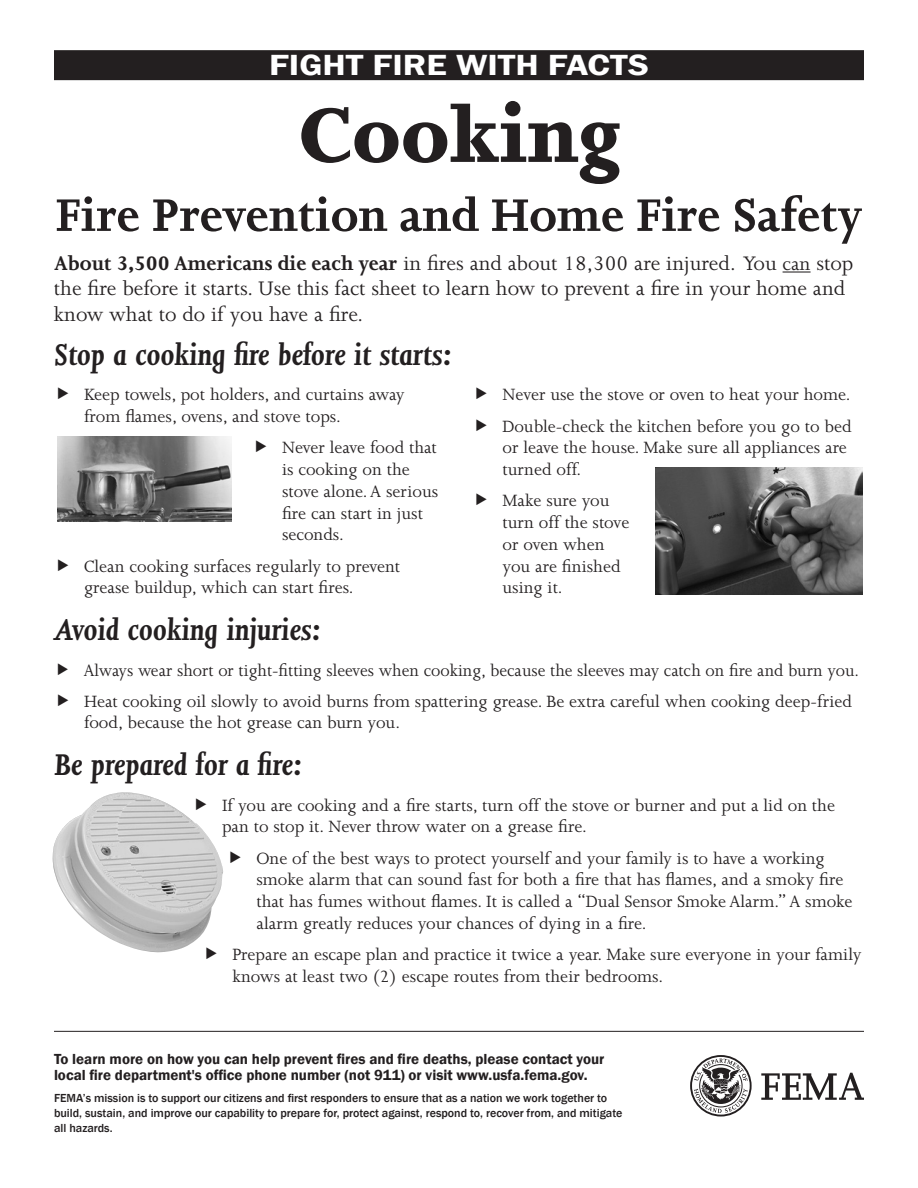
<style>
.page{position:relative;width:918px;height:1188px;background:#fff}
.page>*{position:absolute;margin:0;border:0;box-sizing:border-box;transform-origin:0 0}
.t1{font:800 88.5px "Joanna MT Std";color:#231f20}
.t2{font:700 52.5px "Joanna MT Std";color:#231f20}
.t3{font:italic 700 34.5px "Joanna MT Std";color:#231f20}
.t4{font:600 30px "Franklin Gothic";color:#fff;scale:1.2 1}
.t5{font:22.5px/25.5px "Joanna MT Std";color:#231f20}
.t6{font:18.75px/21.8px "Joanna MT Std";color:#231f20}
.t7{font:600 15px/16.5px "Franklin Gothic";color:#231f20}
.t8{font:500 12px/15px "Franklin Gothic";color:#231f20}
.s1{font-weight:700}
.s2{font-size:21px}
</style>
<div class="page">
<hr style="left:783px;top:271px;width:28px;height:2px;background:#231f20">
<hr style="left:54px;top:1031px;width:810px;height:1px;background:#231f20">
<div style="left:54px;top:50px;width:810px;height:30px;background:#231f20"></div>
<img style="left:57px;top:436px;width:175px;height:86px">
<img style="left:656px;top:467px;width:206px;height:127px">
<img style="left:53px;top:792px;width:170px;height:161px">
<svg style="left:761px;top:1073px;width:103px;height:27px"></svg>
<svg style="left:690px;top:1055px;width:62px;height:62px"></svg>
<svg style="left:196px;top:798px;width:10px;height:12px"></svg>
<svg style="left:207px;top:947px;width:10px;height:6px"></svg>
<p class="t4" style="left:269px;top:47px;width:318px">FIGHT FIRE WITH FACTS</p>
<p class="t1" style="left:299px;top:87px;width:322px">Cooking</p>
<p class="t2" style="left:55px;top:187px;width:809px">Fire Prevention and Home Fire Safety</p>
<p class="t5" style="left:54px;top:251px;width:801px"><span class="s1">About 3,500 Americans die each year</span> in fires and about 18,300 are injured. You <span class="s2">can</span> stop the fire before it starts. Use this fact sheet to learn how to prevent a fire in your home and know what to do if you have a fire.</p>
<p class="t3" style="left:54px;top:336px;width:399px">Stop a cooking fire before it starts:</p>
<p class="t6" style="left:84px;top:384px;width:322px">Keep towels, pot holders, and curtains away from flames, ovens, and stove tops.</p>
<p class="t6" style="left:282px;top:437px;width:158px">Never leave food that is cooking on the stove alone. A serious fire can start in just seconds.</p>
<p class="t6" style="left:84px;top:555px;width:318px">Clean cooking surfaces regularly to prevent grease buildup, which can start fires.</p>
<p class="t6" style="left:503px;top:379px;width:351px;line-height:31.2px">Never use the stove or oven to heat your home.<br>Double-check the kitchen before you go to bed</p>
<p class="t6" style="left:503px;top:437px;width:346px">or leave the house. Make sure all appliances are turned off.</p>
<p class="t6" style="left:503px;top:490px;width:128px">Make sure you turn off the stove or oven when you are finished using it.</p>
<p class="t3" style="left:54px;top:611px;width:268px">Avoid cooking injuries:</p>
<p class="t6" style="left:84px;top:654px;width:777px;line-height:31.2px">Always wear short or tight-fitting sleeves when cooking, because the sleeves may catch on fire and burn you.<br>Heat cooking oil slowly to avoid burns from spattering grease. Be extra careful when cooking deep-fried</p>
<p class="t6" style="left:84px;top:712px;width:318px">food, because the hot grease can burn you.</p>
<p class="t3" style="left:54px;top:746px;width:249px">Be prepared for a fire:</p>
<p class="t6" style="left:222px;top:794px;width:615px">If you are cooking and a fire starts, turn off the stove or burner and put a lid on the pan to stop it. Never throw water on a grease fire.</p>
<p class="t6" style="left:257px;top:847px;width:598px">One of the best ways to protect yourself and your family is to have a working smoke alarm that can sound fast for both a fire that has flames, and a smoky fire that has fumes without flames. It is called a “Dual Sensor Smoke Alarm.” A smoke alarm greatly reduces your chances of dying in a fire.</p>
<p class="t6" style="left:233px;top:944px;width:630px">Prepare an escape plan and practice it twice a year. Make sure everyone in your family knows at least two (2) escape routes from their bedrooms.</p>
<p class="t7" style="left:54px;top:1051px;width:552px">To learn more on how you can help prevent fires and fire deaths, please contact your local fire department's office phone number (not 911) or visit www.usfa.fema.gov.</p>
<p class="t8" style="left:54px;top:1091px;width:570px">FEMA’s mission is to support our citizens and first responders to ensure that as a nation we work together to build, sustain, and improve our capability to prepare for, protect against, respond to, recover from, and mitigate all hazards.</p>
</div>
